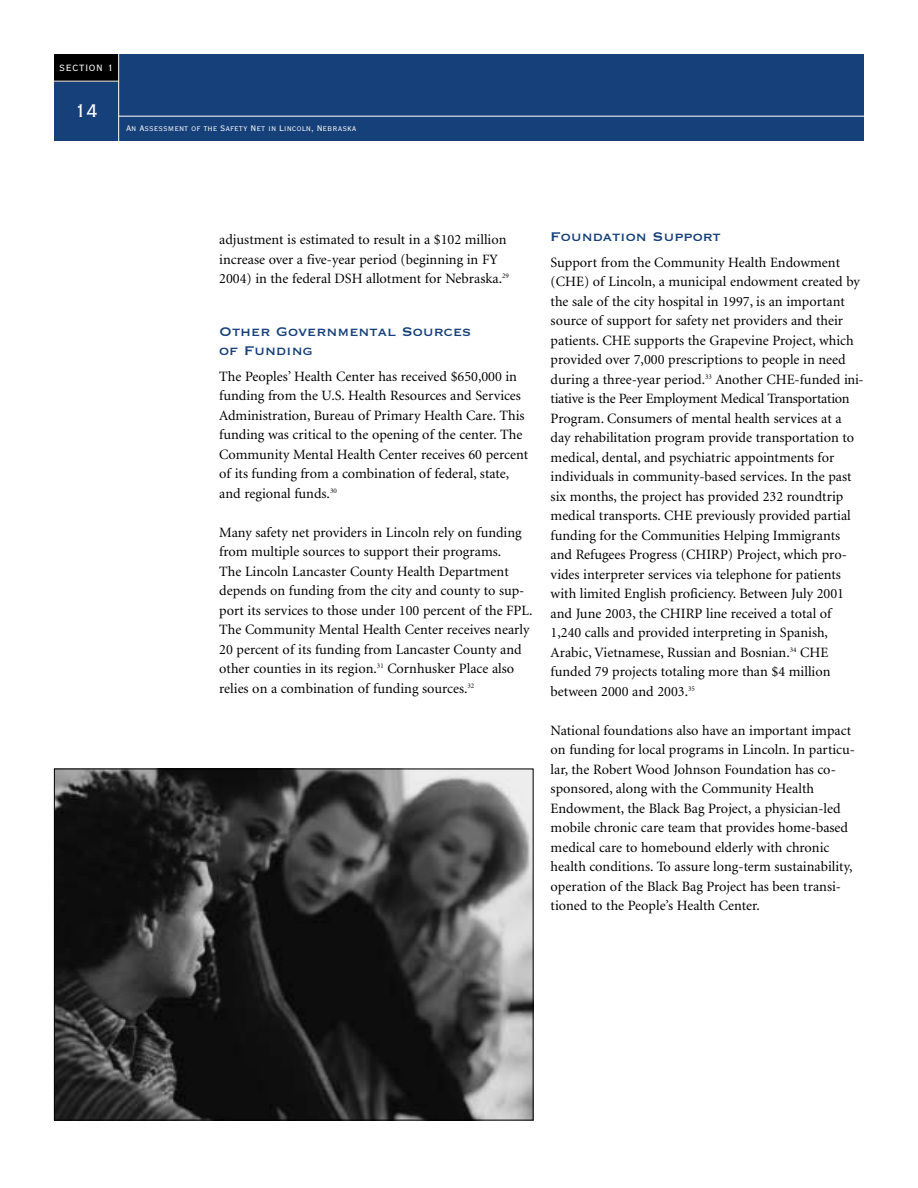
<style>
.page{position:relative;width:918px;height:1188px;background:#fff}
.page>*{position:absolute;margin:0;border:0;box-sizing:border-box;transform-origin:0 0}
.t1{font:24px "Copperplate Twenty Nine BC";color:#fff}
.t2{font:16.5px/19.5px "Copperplate Thirty One BC";color:#164079}
.t3{font:14.25px/19.5px "Minion";color:#000}
.t4{font:12px "Copperplate Twenty Nine BC";letter-spacing:.05em;color:#fff}
.t5{font:10.5px "Copperplate Twenty Nine BC";color:#fff}
</style>
<div class="page">
<div style="left:54px;top:54px;width:810px;height:87px;background:#164079"></div>
<div style="left:54px;top:54px;width:65px;height:27px;background:#000"></div>
<hr style="left:54px;top:81px;width:65px;height:1px;background:#fff">
<hr style="left:118px;top:54px;width:1px;height:87px;background:#fff">
<hr style="left:119px;top:116px;width:745px;height:1px;background:#fff">
<img style="left:56px;top:771px;width:476px;height:348px">
<p class="t4" style="left:59px;top:60px;width:56px">SECTION 1</p>
<h1 class="t1" style="left:74px;top:94px;width:25px">14</h1>
<p class="t5" style="left:126px;top:121px;width:232px">An Assessment of the Safety Net in Lincoln, Nebraska</p>
<p class="t3" style="left:219px;top:231px;width:291px">adjustment is estimated to result in a $102 million increase over a five-year period (beginning in FY<br>2004) in the federal DSH allotment for Nebraska.<sup>29</sup></p>
<p class="t2" style="left:219px;top:320px;width:254px">Other Governmental Sources of Funding</p>
<p class="t3" style="left:219px;top:368px;width:311px">The Peoples’ Health Center has received $650,000 in funding from the U.S. Health Resources and Services Administration, Bureau of Primary Health Care. This funding was critical to the opening of the center. The Community Mental Health Center receives 60 percent of its funding from a combination of federal, state, and regional funds.<sup>30</sup></p>
<p class="t3" style="left:219px;top:524px;width:315px">Many safety net providers in Lincoln rely on funding from multiple sources to support their programs.<br>The Lincoln Lancaster County Health Department depends on funding from the city and county to sup&shy;port its services to those under 100 percent of the FPL.<br>The Community Mental Health Center receives nearly 20 percent of its funding from Lancaster County and other counties in its region.<sup>31</sup> Cornhusker Place also relies on a combination of funding sources.<sup>32</sup></p>
<p class="t2" style="left:551px;top:226px;width:172px">Foundation Support</p>
<p class="t3" style="left:551px;top:254px;width:315px">Support from the Community Health Endowment (CHE) of Lincoln, a municipal endowment created by the sale of the city hospital in 1997, is an important source of support for safety net providers and their patients. CHE supports the Grapevine Project, which provided over 7,000 prescriptions to people in need during a three-year period.<sup>33</sup> Another CHE-funded ini&shy;tiative is the Peer Employment Medical Transportation Program. Consumers of mental health services at a day rehabilitation program provide transportation to medical, dental, and psychiatric appointments for individuals in community-based services. In the past six months, the project has provided 232 roundtrip medical transports. CHE previously provided partial funding for the Communities Helping Immigrants and Refugees Progress (CHIRP) Project, which pro&shy;vides interpreter services via telephone for patients with limited English proficiency. Between July 2001 and June 2003, the CHIRP line received a total of 1,240 calls and provided interpreting in Spanish, Arabic, Vietnamese, Russian and Bosnian.<sup>34</sup> CHE funded 79 projects totaling more than $4 million between 2000 and 2003.<sup>35</sup></p>
<p class="t3" style="left:551px;top:722px;width:306px">National foundations also have an important impact on funding for local programs in Lincoln. In particu&shy;lar, the Robert Wood Johnson Foundation has co&shy;sponsored, along with the Community Health Endowment, the Black Bag Project, a physician-led mobile chronic care team that provides home-based medical care to homebound elderly with chronic health conditions. To assure long-term sustainability, operation of the Black Bag Project has been transi&shy;tioned to the People’s Health Center.</p>
</div>
